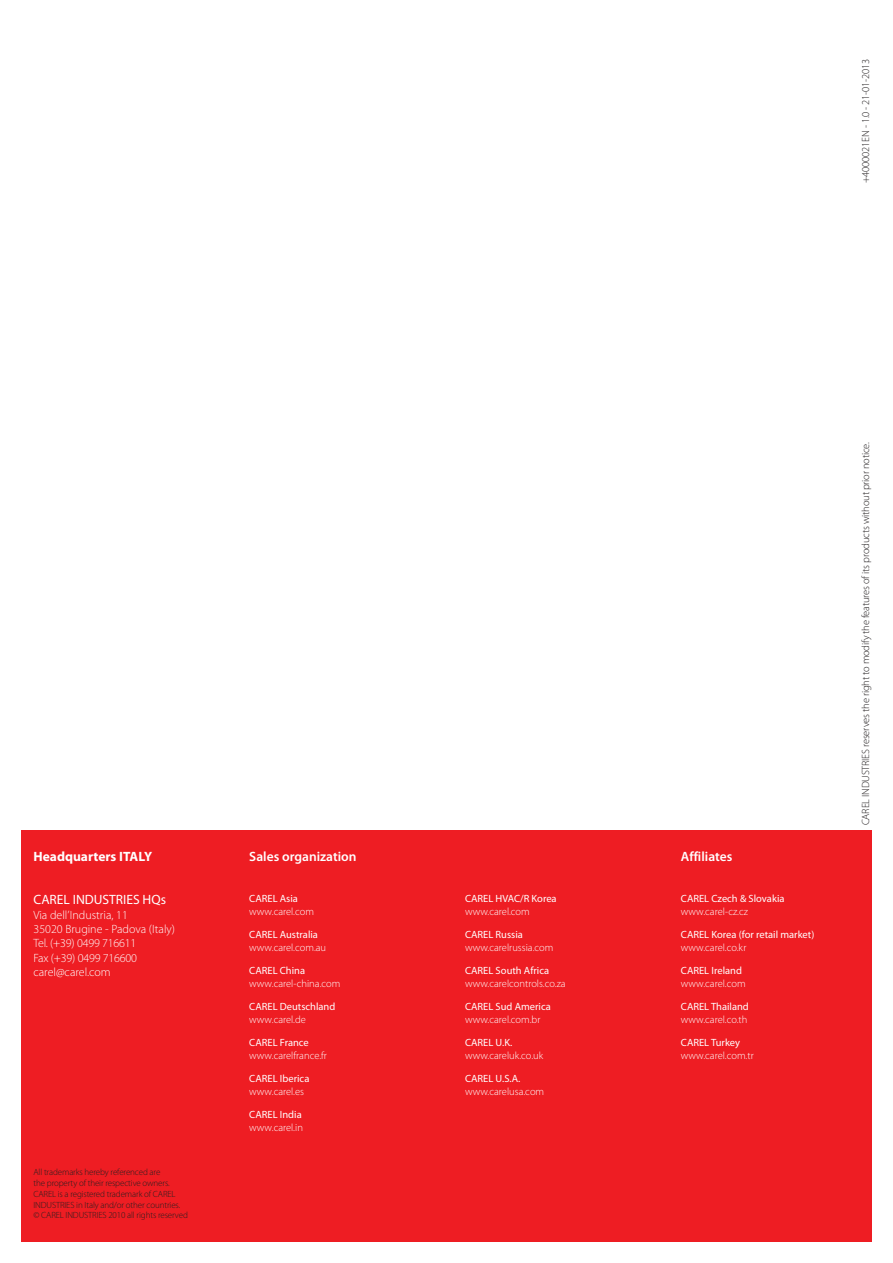
<style>
.page{position:relative;width:893px;height:1263px;background:#fff}
.page>*{position:absolute;margin:0;border:0;box-sizing:border-box;transform-origin:0 0}
.t1{font:600 13.5px "Myriad Pro";color:#fff}
.t2{font:13.5px "Myriad Pro";color:#fff}
.t3{font:700 13.5px "Myriad Pro";color:#fff}
.t4{font:300 12px/14.4px "Myriad Pro";color:#fff}
.t5{font:300 10.5px "Myriad Pro";color:#fff}
.t6{font:10.5px "Myriad Pro";color:#fff}
.t7{font:300 10.5px "Myriad Pro";letter-spacing:-.015em;color:#231f20}
.t8{font:300 9px/10.8px "Myriad Pro";letter-spacing:-.015em;color:#231f20}
</style>
<div class="page">
<div style="left:21px;top:830px;width:851px;height:412px;background:#ee1d23"></div>
<p class="t3" style="left:33px;top:847px;width:120px">Headquarters ITALY</p>
<p class="t2" style="left:33px;top:891px;width:134px">CAREL INDUSTRIES HQs</p>
<p class="t4" style="left:33px;top:907px;width:143px">Via dell’Industria, 11<br>35020 Brugine - Padova (Italy)<br>Tel. (+39) 0499 716611<br>Fax (+39) 0499 716600 carel@carel.com</p>
<p class="t8" style="left:33px;top:1166px;width:156px">All trademarks hereby referenced are<br>the property of their respective owners.<br>CAREL is a registered trademark of CAREL INDUSTRIES in Italy and/or other countries. © CAREL INDUSTRIES 2010 all rights reserved</p>
<p class="t1" style="left:249px;top:847px;width:109px">Sales organization</p>
<p class="t6" style="left:249px;top:892px;width:50px">CAREL Asia</p>
<p class="t5" style="left:249px;top:905px;width:66px">www.carel.com</p>
<p class="t6" style="left:249px;top:928px;width:70px">CAREL Australia</p>
<p class="t5" style="left:249px;top:941px;width:78px">www.carel.com.au</p>
<p class="t6" style="left:249px;top:964px;width:57px">CAREL China</p>
<p class="t5" style="left:249px;top:977px;width:93px">www.carel-china.com</p>
<p class="t6" style="left:249px;top:1000px;width:88px">CAREL Deutschland</p>
<p class="t5" style="left:249px;top:1013px;width:58px">www.carel.de</p>
<p class="t6" style="left:249px;top:1036px;width:61px">CAREL France</p>
<p class="t5" style="left:249px;top:1049px;width:79px">www.carelfrance.fr</p>
<p class="t6" style="left:249px;top:1072px;width:62px">CAREL Iberica</p>
<p class="t5" style="left:249px;top:1085px;width:56px">www.carel.es</p>
<p class="t6" style="left:249px;top:1108px;width:54px">CAREL India</p>
<p class="t5" style="left:249px;top:1121px;width:55px">www.carel.in</p>
<p class="t6" style="left:465px;top:892px;width:93px">CAREL HVAC/R Korea</p>
<p class="t5" style="left:465px;top:905px;width:66px">www.carel.com</p>
<p class="t6" style="left:465px;top:928px;width:59px">CAREL Russia</p>
<p class="t5" style="left:465px;top:941px;width:90px">www.carelrussia.com</p>
<p class="t6" style="left:465px;top:964px;width:85px">CAREL South Africa</p>
<p class="t5" style="left:465px;top:977px;width:102px">www.carelcontrols.co.za</p>
<p class="t6" style="left:465px;top:1000px;width:87px">CAREL Sud America</p>
<p class="t5" style="left:465px;top:1013px;width:77px">www.carel.com.br</p>
<p class="t6" style="left:465px;top:1036px;width:49px">CAREL U.K.</p>
<p class="t5" style="left:465px;top:1049px;width:80px">www.careluk.co.uk</p>
<p class="t6" style="left:465px;top:1072px;width:57px">CAREL U.S.A.</p>
<p class="t5" style="left:465px;top:1085px;width:81px">www.carelusa.com</p>
<p class="t7" style="left:859px;top:183px;width:126px;rotate:-90deg">+4000021EN - 1.0 - 21-01-2013</p>
<p class="t1" style="left:681px;top:847px;width:53px">Affiliates</p>
<p class="t6" style="left:681px;top:892px;width:105px">CAREL Czech &amp; Slovakia</p>
<p class="t5" style="left:681px;top:905px;width:69px">www.carel-cz.cz</p>
<p class="t6" style="left:681px;top:928px;width:135px">CAREL Korea (for retail market)</p>
<p class="t5" style="left:681px;top:941px;width:67px">www.carel.co.kr</p>
<p class="t6" style="left:681px;top:964px;width:63px">CAREL Ireland</p>
<p class="t5" style="left:681px;top:977px;width:66px">www.carel.com</p>
<p class="t6" style="left:681px;top:1000px;width:69px">CAREL Thailand</p>
<p class="t5" style="left:681px;top:1013px;width:68px">www.carel.co.th</p>
<p class="t6" style="left:681px;top:1036px;width:61px">CAREL Turkey</p>
<p class="t5" style="left:681px;top:1049px;width:74px">www.carel.com.tr</p>
<p class="t7" style="left:859px;top:825px;width:385px;rotate:-90deg">CAREL INDUSTRIES reserves the right to modify the features of its products without prior notice.</p>
</div>
